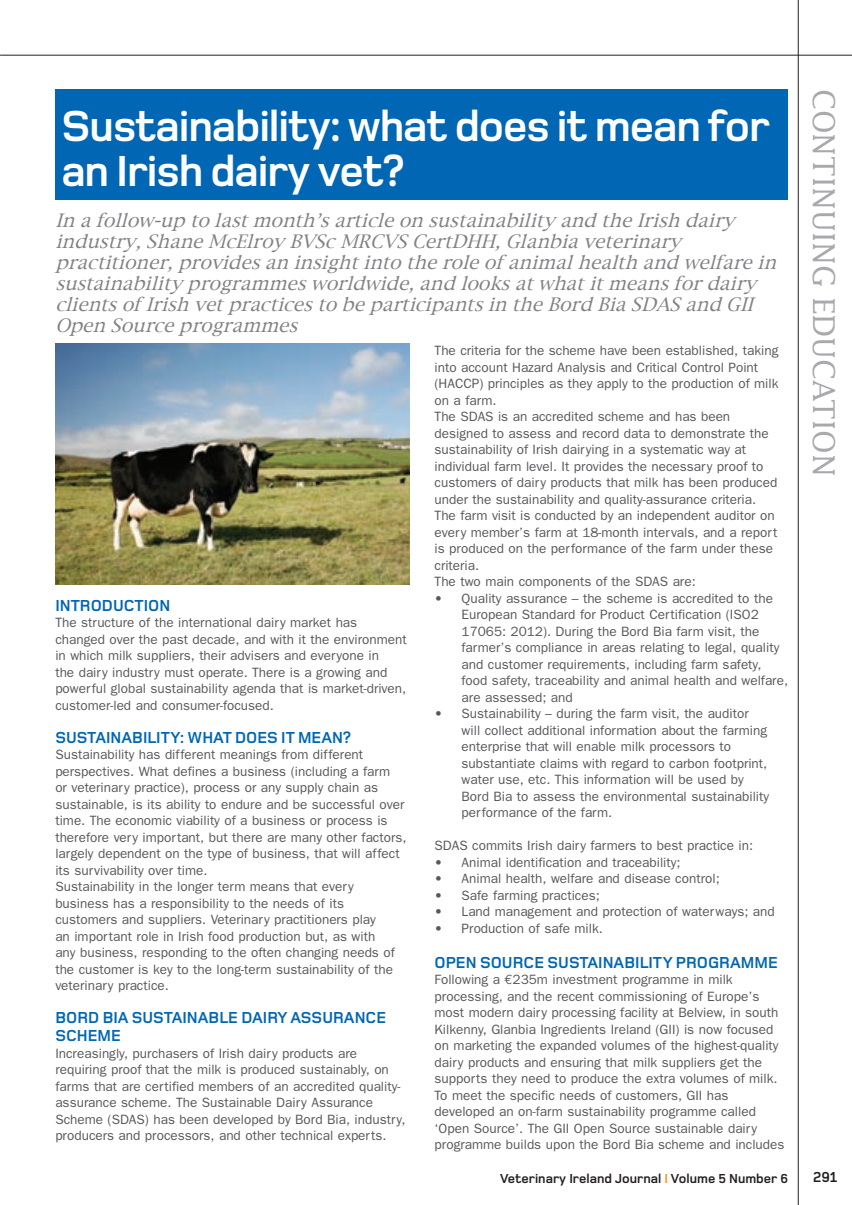
<style>
.page{position:relative;width:852px;height:1205px;background:#fff}
.page>*{position:absolute;margin:0;border:0;box-sizing:border-box;transform-origin:0 0}
.t1{font:700 45px/45px "Foundry Monoline";letter-spacing:-.025em;color:#fff}
.t2{font:30px "Lucida";color:#a8a9ad}
.t3{font:italic 18px/21px "New York";color:#808285}
.t4{font:700 16.5px/18px "Foundry Monoline";color:#0166b3}
.t5{font:700 15px "Foundry Monoline";color:#231f20}
.t6{font:13.5px/16.5px "Franklin Gothic";color:#57585a}
.t7{font:700 13.5px "Foundry Monoline";color:#231f20}
.s1{font-family:"Euro Mono"}
.s2{color:#f7981d}
</style>
<div class="page">
<hr style="left:1px;top:55px;width:851px;height:1px;background:#231f20">
<hr style="left:798px;top:0;width:1px;height:1205px;background:#231f20">
<div style="left:55px;top:90px;width:733px;height:110px;background:#0166b3"></div>
<img style="left:55px;top:344px;width:354px;height:241px">
<h1 class="t1" style="left:61px;top:104px;width:710px">Sustainability: what does it mean for an Irish dairy vet?</h1>
<p class="t3" style="left:55px;top:211px;width:729px">Inafollow-uptolastmonth’sarticleonsustainabilityandtheIrishdairy industry,ShaneMcElroyBVScMRCVSCertDHH,Glanbiaveterinary practitioner,providesaninsightintotheroleof animalhealthandwelfarein sustainabilityprogrammesworldwide,andlooksatwhatitmeansfordairy clientsof IrishvetpracticestobeparticipantsintheBordBiaSDASandGII OpenSourceprogrammes</p>
<p class="t4" style="left:55px;top:596px;width:116px">INTRODUCTION</p>
<p class="t6" style="left:55px;top:614px;width:353px">The structure of the international dairy market has changed over the past decade, and with it the environment in which milk suppliers, their advisers and everyone in<br>the dairy industry must operate. There is a growing and powerful global sustainability agenda that is market-driven, customer-led and consumer-focused.</p>
<p class="t4" style="left:55px;top:728px;width:297px">SUSTAINABILITY: WHAT DOES IT MEAN?</p>
<p class="t6" style="left:55px;top:746px;width:352px">Sustainability has different meanings from different perspectives. What defines a business (including a farm<br>or veterinary practice), process or any supply chain as sustainable, is its ability to endure and be successful over time. The economic viability of a business or process is therefore very important, but there are many other factors, largely dependent on the type of business, that will affect its survivability over time.<br>Sustainability in the longer term means that every business has a responsibility to the needs of its customers and suppliers. Veterinary practitioners play<br>an important role in Irish food production but, as with<br>any business, responding to the often changing needs of the customer is key to the long-term sustainability of the veterinary practice.</p>
<p class="t4" style="left:55px;top:1008px;width:332px">BORD BIA SUSTAINABLE DAIRY ASSURANCE<br>SCHEME</p>
<p class="t6" style="left:55px;top:1044px;width:351px">Increasingly, purchasers of Irish dairy products are requiring proof that the milk is produced sustainably, on farms that are certified members of an accredited quality&shy;assurance scheme. The Sustainable Dairy Assurance Scheme (SDAS) has been developed by Bord Bia, industry, producers and processors, and other technical experts.</p>
<p class="t6" style="left:434px;top:342px;width:345px">The criteria for the scheme have been established, taking into account Hazard Analysis and Critical Control Point (HACCP) principles as they apply to the production of milk on a farm.<br>The SDAS is an accredited scheme and has been designed to assess and record data to demonstrate the sustainability of Irish dairying in a systematic way at individual farm level. It provides the necessary proof to customers of dairy products that milk has been produced under the sustainability and quality-assurance criteria.<br>The farm visit is conducted by an independent auditor on every member’s farm at 18-month intervals, and a report is produced on the performance of the farm under these criteria.<br>The two main components of the SDAS are:</p>
<p class="t6" style="left:461px;top:589px;width:328px;text-indent:-27px">• Quality assurance – the scheme is accredited to the European Standard for Product Certification (ISO2<br>17065: 2012). During the Bord Bia farm visit, the farmer’s compliance in areas relating to legal, quality and customer requirements, including farm safety, food safety, traceability and animal health and welfare, are assessed; and</p>
<p class="t6" style="left:461px;top:705px;width:309px;text-indent:-27px">• Sustainability – during the farm visit, the auditor will collect additional information about the farming enterprise that will enable milk processors to substantiate claims with regard to carbon footprint, water use, etc. This information will be used by Bord Bia to assess the environmental sustainability performance of the farm.</p>
<p class="t6" style="left:434px;top:837px;width:320px">SDAS commits Irish dairy farmers to best practice in:</p>
<p class="t6" style="left:434px;top:853px;width:247px">• Animal identification and traceability;</p>
<p class="t6" style="left:434px;top:870px;width:287px">• Animal health, welfare and disease control;</p>
<p class="t6" style="left:434px;top:886px;width:167px">• Safe farming practices;</p>
<p class="t6" style="left:434px;top:903px;width:342px">• Land management and protection of waterways; and</p>
<p class="t6" style="left:434px;top:919px;width:170px">• Production of safe milk.</p>
<p class="t4" style="left:434px;top:953px;width:345px">OPEN SOURCE SUSTAINABILITY PROGRAMME</p>
<p class="t6" style="left:434px;top:971px;width:351px">Following a <span class="s1">€</span>235m investment programme in milk processing, and the recent commissioning of Europe’s most modern dairy processing facility at Belview, in south Kilkenny, Glanbia Ingredients Ireland (GII) is now focused on marketing the expanded volumes of the highest-quality dairy products and ensuring that milk suppliers get the supports they need to produce the extra volumes of milk.<br>To meet the specific needs of customers, GII has developed an on-farm sustainability programme called ‘Open Source’. The GII Open Source sustainable dairy programme builds upon the Bord Bia scheme and includes</p>
<p class="t7" style="left:500px;top:1171px;width:290px">Veterinary Ireland Journal <span class="s2">I</span> Volume 5 Number 6</p>
<h2 class="t2" style="left:842px;top:89px;width:390px;rotate:90deg">CONTINUING EDUCATION</h2>
<p class="t5" style="left:813px;top:1169px;width:26px">291</p>
</div>
